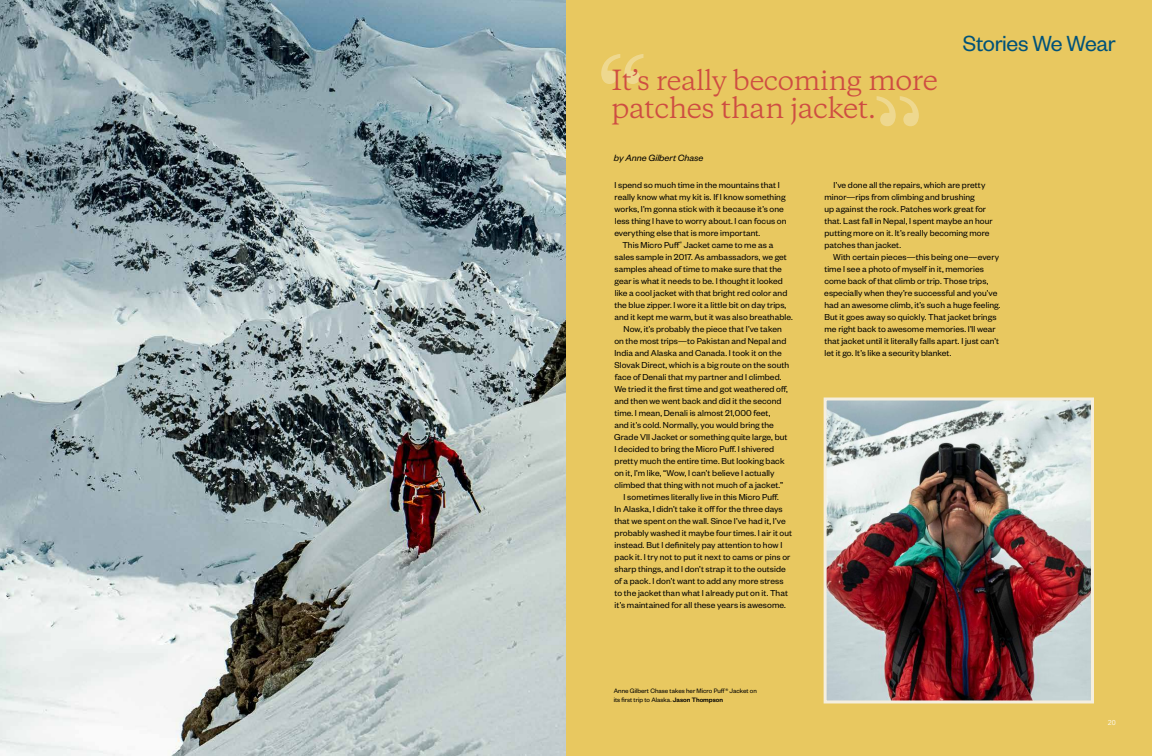
<style>
.page{position:relative;width:1152px;height:756px;background:#e8c860}
.page>*{position:absolute;margin:0;border:0;box-sizing:border-box;transform-origin:0 0}
.t1{font:112.5px "Copernicus";color:#fff}
.t2{font:27px "Copernicus";letter-spacing:-.02em;color:#ce4d42}
.t3{font:26.1px "Copernicus";letter-spacing:-.02em;color:#ce4d42}
.t4{font:24px "Founders Grotesk";letter-spacing:-.015em;color:#005279}
.t5{font:italic 10px "Founders Grotesk";color:#000}
.t6{font:9.5px/12px "Founders Grotesk";letter-spacing:.005em;color:#000}
.t7{font:7px/9px "Founders Grotesk";color:#000}
.t8{font:7px "Avenir Next LT Pro";color:#fff}
.s1{font-size:27px}
.s2{font-weight:500}
</style>
<div class="page">
<img style="left:0;top:0;width:565px;height:756px">
<img style="left:828px;top:402px;width:262px;height:297px">
<div style="left:824px;top:398px;width:270px;height:305px;border:3px solid #f5efdf"></div>
<h1 class="t1" style="left:597px;top:27px;width:53px">“</h1>
<h3 class="t3" style="left:611px;top:63px;width:328px">It’s really becoming <span class="s1">more</span></h3>
<h2 class="t2" style="left:611px;top:90px;width:267px">patches than jacket.</h2>
<p class="t5" style="left:614px;top:152px;width:91px">by Anne Gilbert Chase</p>
<h3 class="t4" style="left:963px;top:28px;width:154px">Stories We Wear</h3>
<p class="t6" style="left:614px;top:179px;width:174px">I spend so much time in the mountains that I really know what my kit is. If I know something works, I’m gonna stick with it because it’s one less thing I have to worry about. I can focus on everything else that is more important.</p>
<p class="t6" style="left:622px;top:239px;width:152px">This Micro Puff<sup>®</sup> Jacket came to me as a</p>
<p class="t6" style="left:615px;top:251px;width:174px">sales sample in 2017. As ambassadors, we get</p>
<p class="t6" style="left:615px;top:263px;width:169px">samples ahead of time to make sure that the</p>
<p class="t6" style="left:615px;top:275px;width:170px">gear is what it needs to be. I thought it looked</p>
<p class="t6" style="left:615px;top:287px;width:174px">like a cool jacket with that bright red color and</p>
<p class="t6" style="left:615px;top:299px;width:173px">the blue zipper. I wore it a little bit on day trips,</p>
<p class="t6" style="left:614px;top:311px;width:180px">and it kept me warm, but it was also breathable.</p>
<p class="t6" style="left:624px;top:323px;width:160px">Now, it’s probably the piece that I’ve taken</p>
<p class="t6" style="left:614px;top:335px;width:174px">on the most trips—to Pakistan and Nepal and</p>
<p class="t6" style="left:615px;top:347px;width:169px">India and Alaska and Canada. I took it on the</p>
<p class="t6" style="left:614px;top:359px;width:176px">Slovak Direct, which is a big route on the south</p>
<p class="t6" style="left:615px;top:371px;width:168px">face of Denali that my partner and I climbed.</p>
<p class="t6" style="left:614px;top:383px;width:175px">We tried it the first time and got weathered off,</p>
<p class="t6" style="left:614px;top:395px;width:169px">and then we went back and did it the second</p>
<p class="t6" style="left:615px;top:406px;width:157px">time. I mean, Denali is almost 21,000 feet,</p>
<p class="t6" style="left:614px;top:418px;width:161px">and it’s cold. Normally, you would bring the</p>
<p class="t6" style="left:614px;top:430px;width:175px">Grade VII Jacket or something quite large, but</p>
<p class="t6" style="left:615px;top:442px;width:161px">I decided to bring the Micro Puff. I shivered</p>
<p class="t6" style="left:615px;top:454px;width:171px">pretty much the entire time. But looking back</p>
<p class="t6" style="left:614px;top:466px;width:162px">on it, I’m like, “Wow, I can’t believe I actually</p>
<p class="t6" style="left:614px;top:478px;width:170px">climbed that thing with not much of a jacket.”</p>
<p class="t6" style="left:624px;top:490px;width:157px">I sometimes literally live in this Micro Puff.</p>
<p class="t6" style="left:615px;top:502px;width:170px">In Alaska, I didn’t take it off for the three days</p>
<p class="t6" style="left:615px;top:514px;width:173px">that we spent on the wall. Since I’ve had it, I’ve</p>
<p class="t6" style="left:615px;top:526px;width:179px">probably washed it maybe four times. I air it out</p>
<p class="t6" style="left:615px;top:538px;width:169px">instead. But I definitely pay attention to how I</p>
<p class="t6" style="left:615px;top:550px;width:177px">pack it. I try not to put it next to cams or pins or</p>
<p class="t6" style="left:615px;top:562px;width:173px">sharp things, and I don’t strap it to the outside</p>
<p class="t6" style="left:614px;top:574px;width:171px">of a pack. I don’t want to add any more stress</p>
<p class="t6" style="left:615px;top:586px;width:175px">to the jacket than what I already put on it. That</p>
<p class="t6" style="left:615px;top:598px;width:173px">it’s maintained for all these years is awesome.</p>
<p class="t7" style="left:614px;top:686px;width:145px">Anne Gilbert Chase takes her Micro Puff® Jacket on its first trip to Alaska. <span class="s2">Jason Thompson</span></p>
<p class="t6" style="left:824px;top:179px;width:170px;text-indent:9px">I’ve done all the repairs, which are pretty minor—rips from climbing and brushing<br>up against the rock. Patches work great for that. Last fall in Nepal, I spent maybe an hour putting more on it. It’s really becoming more patches than jacket.</p>
<p class="t6" style="left:824px;top:251px;width:178px;text-indent:9px">With certain pieces—this being one—every time I see a photo of myself in it, memories come back of that climb or trip. Those trips, especially when they’re successful and you’ve had an awesome climb, it’s such a huge feeling.<br>But it goes away so quickly. That jacket brings me right back to awesome memories. I’ll wear that jacket until it literally falls apart. I just can’t let it go. It’s like a security blanket.</p>
<p class="t8" style="left:1108px;top:719px;width:10px">20</p>
</div>
